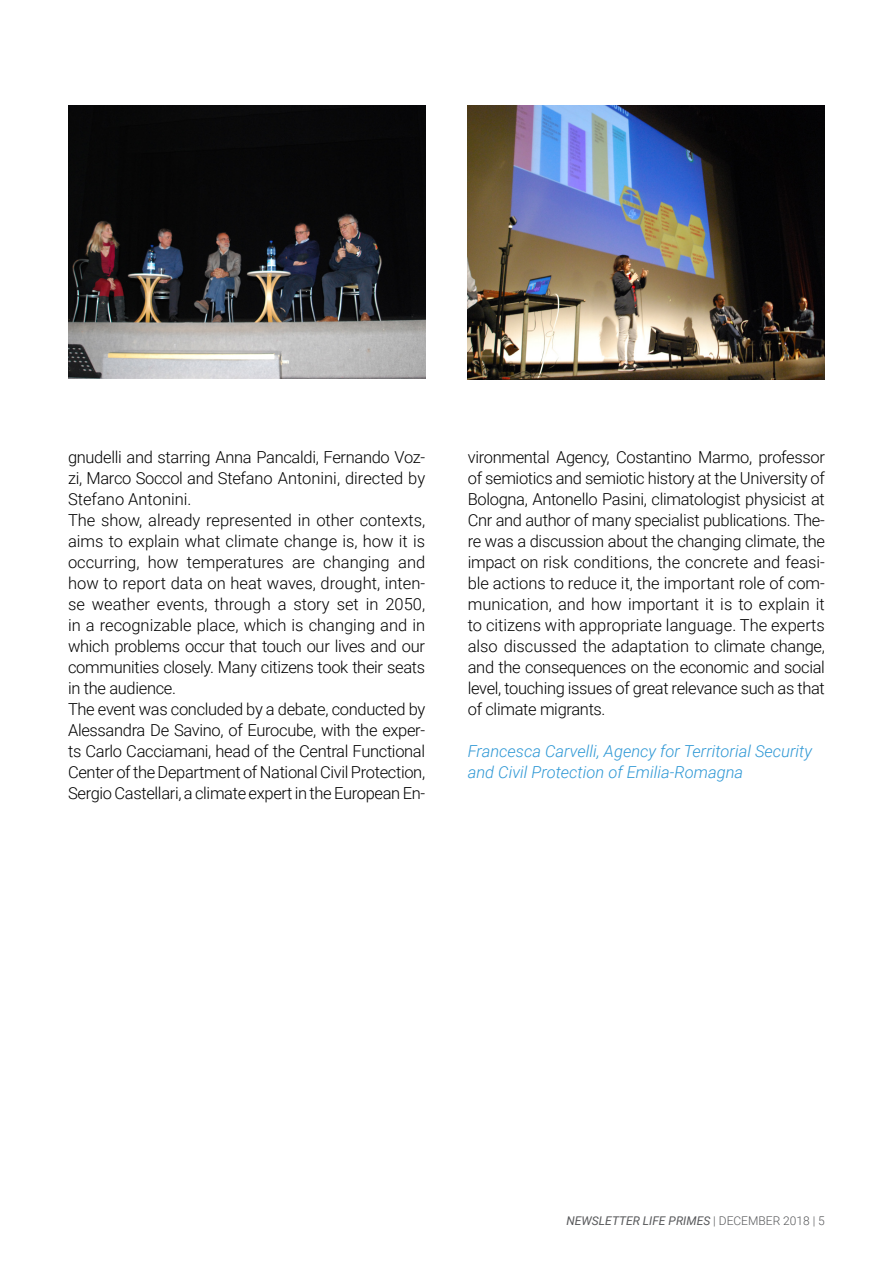
<style>
.page{position:relative;width:893px;height:1263px;background:#fff}
.page>*{position:absolute;margin:0;border:0;box-sizing:border-box;transform-origin:0 0}
.Testo_articolo{font:300 16.5px/21px "Roboto";letter-spacing:-.02em;color:#000;text-align:justify}
.firma{font:italic 300 16.5px/21px "Roboto";color:#2f98d5}
.t1{font:italic 12px "Roboto";color:#57585a}
.s1{font-weight:300;font-style:normal}
</style>
<div class="page">
<img style="left:68px;top:106px;width:357px;height:272px">
<img style="left:468px;top:106px;width:357px;height:273px">
<p class="Testo_articolo" style="left:68px;top:446px;width:359px">gnudelli and starring Anna Pancaldi, Fernando Voz&shy;zi, Marco Soccol and Stefano Antonini, directed by Stefano Antonini.</p>
<p class="Testo_articolo" style="left:68px;top:509px;width:359px">The show, already represented in other contexts, aims to explain what climate change is, how it is occurring, how temperatures are changing and how to report data on heat waves, drought, inten&shy;se weather events, through a story set in 2050, in a recognizable place, which is changing and in which problems occur that touch our lives and our communities closely. Many citizens took their seats in the audience.</p>
<p class="Testo_articolo" style="left:68px;top:698px;width:359px">The event was concluded by a debate, conducted by Alessandra De Savino, of Eurocube, with the exper&shy;ts Carlo Cacciamani, head of the Central Functional Center of the Department of National Civil Protection, Sergio Castellari, a climate expert in the European En-</p>
<p class="Testo_articolo" style="left:468px;top:446px;width:359px">vironmental Agency, Costantino Marmo, professor of semiotics and semiotic history at the University of Bologna, Antonello Pasini, climatologist physicist at Cnr and author of many specialist publications. The&shy;re was a discussion about the changing climate, the impact on risk conditions, the concrete and feasi&shy;ble actions to reduce it, the important role of com&shy;munication, and how important it is to explain it to citizens with appropriate language. The experts also discussed the adaptation to climate change, and the consequences on the economic and social level, touching issues of great relevance such as that of climate migrants.</p>
<p class="firma" style="left:468px;top:740px;width:346px">Francesca Carvelli, Agency for Territorial Security and Civil Protection of Emilia-Romagna</p>
<p class="t1" style="left:566px;top:1212px;width:260px">NEWSLETTER LIFE PRIMES <span class="s1">| DECEMBER 2018 | 5</span></p>
</div>
